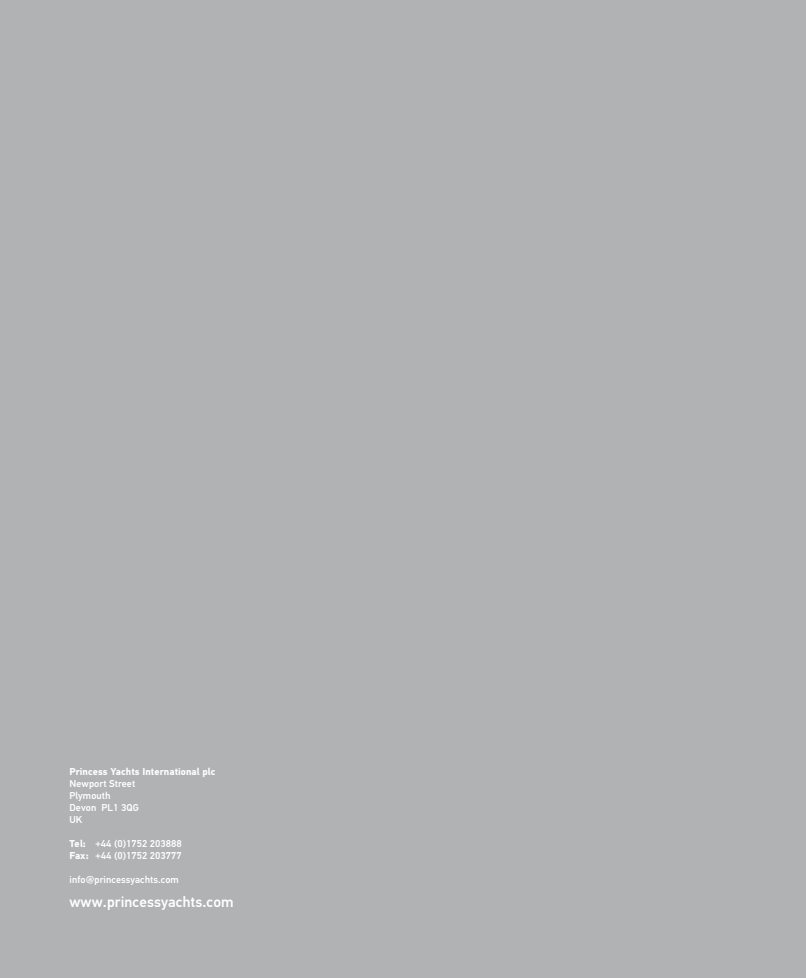
<style>
.page{position:relative;width:806px;height:978px;background:#fff}
.page>*{position:absolute;margin:0;border:0;box-sizing:border-box;transform-origin:0 0}
.t1{font:500 15px "PF Din Text Pro";letter-spacing:.005em;color:#fff}
.t2{font:500 10px/12px "PF Din Text Pro";letter-spacing:.005em;color:#fff}
.t3{font:700 10px "PF Din Text Pro";letter-spacing:.005em;color:#fff}
.s1{font-weight:700}
</style>
<div class="page">
<div style="left:0;top:0;width:805px;height:978px;background:#b1b2b3"></div>
<p class="t3" style="left:69px;top:766px;width:147px">Princess Yachts International plc</p>
<p class="t2" style="left:69px;top:778px;width:71px">Newport Street<br>Plymouth<br>Devon PL1 3QG<br>UK</p>
<p class="t2" style="left:69px;top:838px;width:114px"><span class="s1">Tel:</span> +44 (0)1752 203888<br><span class="s1">Fax:</span> +44 (0)1752 203777</p>
<p class="t2" style="left:69px;top:874px;width:111px">info@princessyachts.com</p>
<h1 class="t1" style="left:69px;top:893px;width:165px">www.princessyachts.com</h1>
</div>
